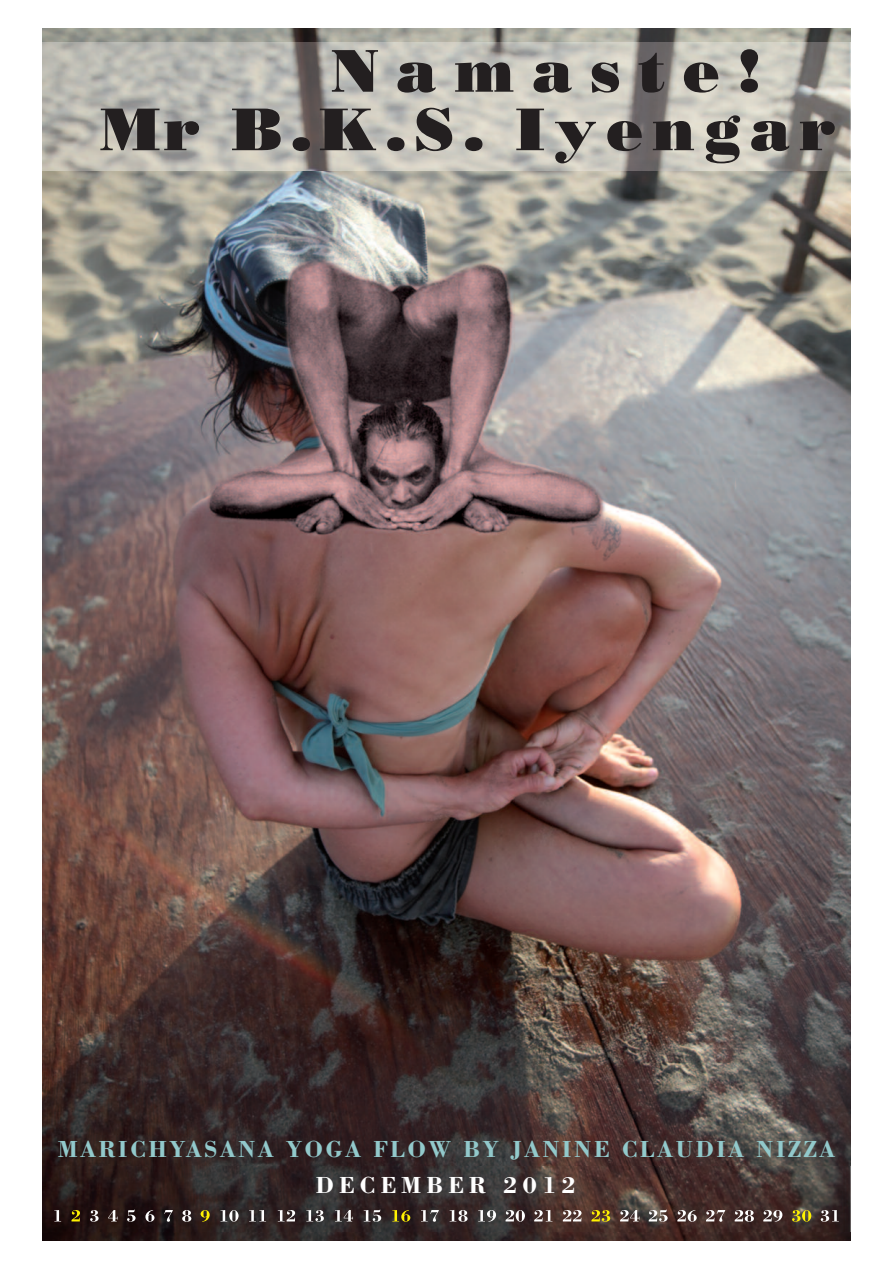
<style>
.page{position:relative;width:893px;height:1263px;background:#fff}
.page>*{position:absolute;margin:0;border:0;box-sizing:border-box;transform-origin:0 0}
.t1{font:60px/58.5px "Bodoni Poster";letter-spacing:.15em;color:#231f20}
.t2{font:700 24px "Bodoni";letter-spacing:.1em;color:#92c9cb}
.t3{font:700 24px "Bodoni";letter-spacing:.2em;color:#fff}
</style>
<div class="page">
<img style="left:43px;top:29px;width:807px;height:1212px">
<img style="left:46px;top:1167px;width:805px;height:64px">
<svg style="left:54px;top:1210px;width:7px;height:11px"></svg>
<svg style="left:72px;top:1210px;width:8px;height:11px"></svg>
<img style="left:90px;top:1209px;width:101px;height:13px">
<svg style="left:201px;top:1210px;width:9px;height:12px"></svg>
<img style="left:220px;top:1209px;width:161px;height:13px">
<img style="left:392px;top:1210px;width:18px;height:12px">
<img style="left:421px;top:1210px;width:160px;height:12px">
<img style="left:591px;top:1210px;width:19px;height:12px">
<img style="left:620px;top:1209px;width:131px;height:13px">
<img style="left:792px;top:1210px;width:19px;height:12px">
<img style="left:821px;top:1210px;width:18px;height:12px">
<img style="left:43px;top:43px;width:807px;height:127px">
<h1 class="t1" style="left:100px;top:42px;width:737px;text-indent:231px">Namaste!<br>Mr B.K.S. Iyengar</h1>
<p class="t2" style="left:58px;top:1135px;width:779px">MARICHYASANA YOGA FLOW BY JANINE CLAUDIA NIZZA</p>
<p class="t3" style="left:315px;top:1171px;width:262px">DECEMBER 2012</p>
</div>
